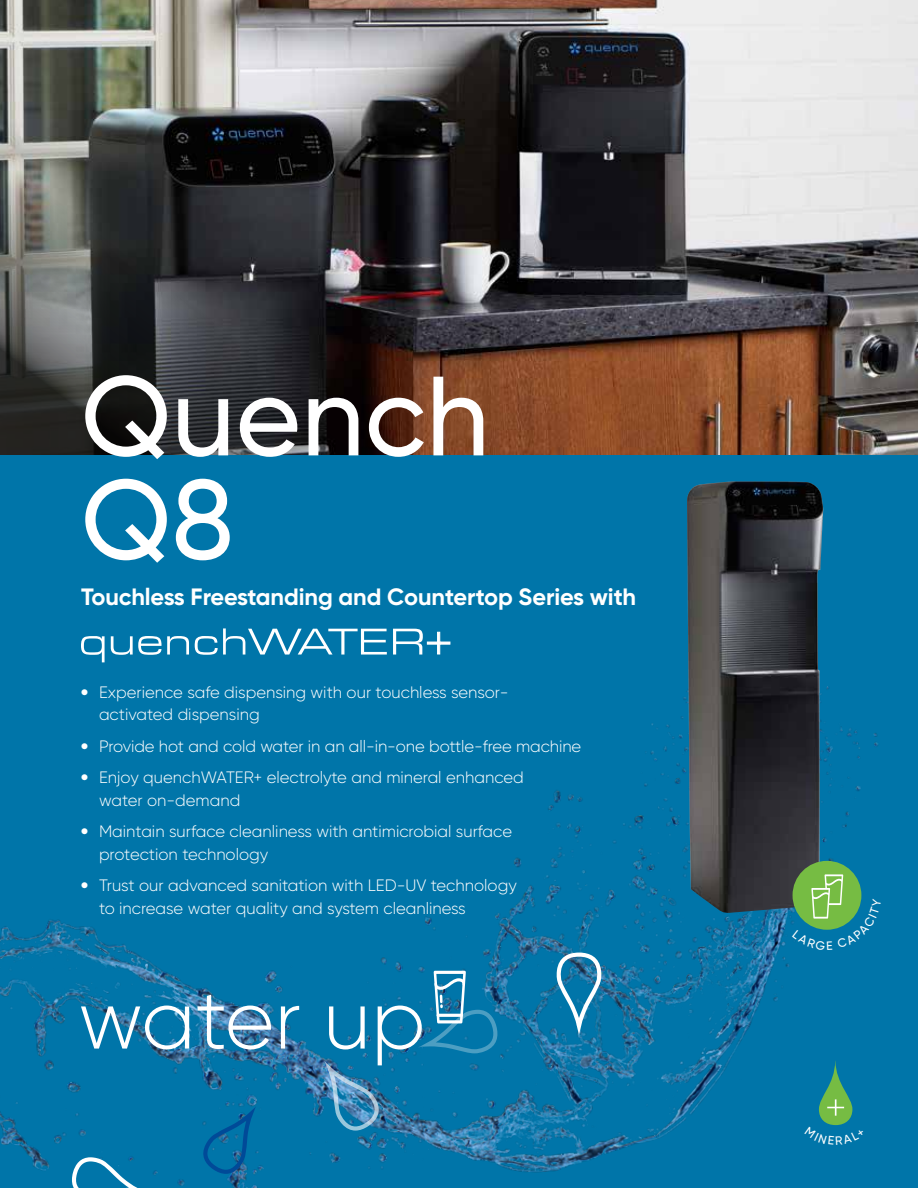
<style>
.page{position:relative;width:918px;height:1188px;background:#fff}
.page>*{position:absolute;margin:0;border:0;box-sizing:border-box;transform-origin:0 0}
.t1{font:500 112.5px/103.5px "Gilroy";color:#fff}
.t2{font:700 23.7px "Gilroy";letter-spacing:-.005em;color:#fff}
.t3{font:300 16.5px/22.5px "Gilroy";color:#fff}
.s1{font-weight:800}
</style>
<div class="page">
<img style="left:0;top:0;width:918px;height:455px">
<svg style="left:0;top:80px;width:643px;height:375px;background:#433c39"></svg>
<div style="left:0;top:455px;width:918px;height:733px;background:#0075a9"></div>
<img style="left:0;top:628px;width:878px;height:560px">
<svg style="left:70px;top:1157px;width:76px;height:31px"></svg>
<svg style="left:200px;top:1106px;width:56px;height:68px"></svg>
<svg style="left:555px;top:953px;width:48px;height:83px"></svg>
<svg style="left:81px;top:1006px;width:108px;height:43px"></svg>
<img style="left:198px;top:995px;width:73px;height:55px">
<svg style="left:281px;top:1006px;width:18px;height:43px"></svg>
<svg style="left:324px;top:971px;width:175px;height:160px"></svg>
<svg style="left:81px;top:636px;width:24px;height:26px"></svg>
<svg style="left:111px;top:636px;width:78px;height:19px"></svg>
<svg style="left:195px;top:628px;width:192px;height:27px"></svg>
<svg style="left:393px;top:629px;width:57px;height:26px"></svg>
<svg style="left:819px;top:1061px;width:33px;height:64px"></svg>
<svg style="left:827px;top:1099px;width:17px;height:17px"></svg>
<img style="left:687px;top:481px;width:136px;height:432px">
<div style="left:793px;top:861px;width:68px;height:69px;background:#76bc43;border-radius:50%"></div>
<svg style="left:805px;top:1127px;width:59px;height:18px"></svg>
<svg style="left:792px;top:874px;width:86px;height:76px"></svg>
<h1 class="t1" style="left:81px;top:363px;width:410px">Quench<br>Q8</h1>
<h2 class="t2" style="left:81px;top:582px;width:557px">Touchless Freestanding and Countertop Series with</h2>
<p class="t3" style="left:99px;top:680px;width:411px;text-indent:-18px"><span class="s1">•</span> Experience safe dispensing with our touchless sensor&shy;activated dispensing</p>
<p class="t3" style="left:81px;top:734px;width:502px"><span class="s1">•</span> Provide hot and cold water in an all-in-one bottle-free machine</p>
<p class="t3" style="left:99px;top:766px;width:426px;text-indent:-18px"><span class="s1">•</span> Enjoy quenchWATER+ electrolyte and mineral enhanced water on-demand</p>
<p class="t3" style="left:99px;top:820px;width:415px;text-indent:-18px"><span class="s1">•</span> Maintain surface cleanliness with antimicrobial surface protection technology</p>
<p class="t3" style="left:99px;top:874px;width:419px;text-indent:-18px"><span class="s1">•</span> Trust our advanced sanitation with LED-UV technology to increase water quality and system cleanliness</p>
</div>
